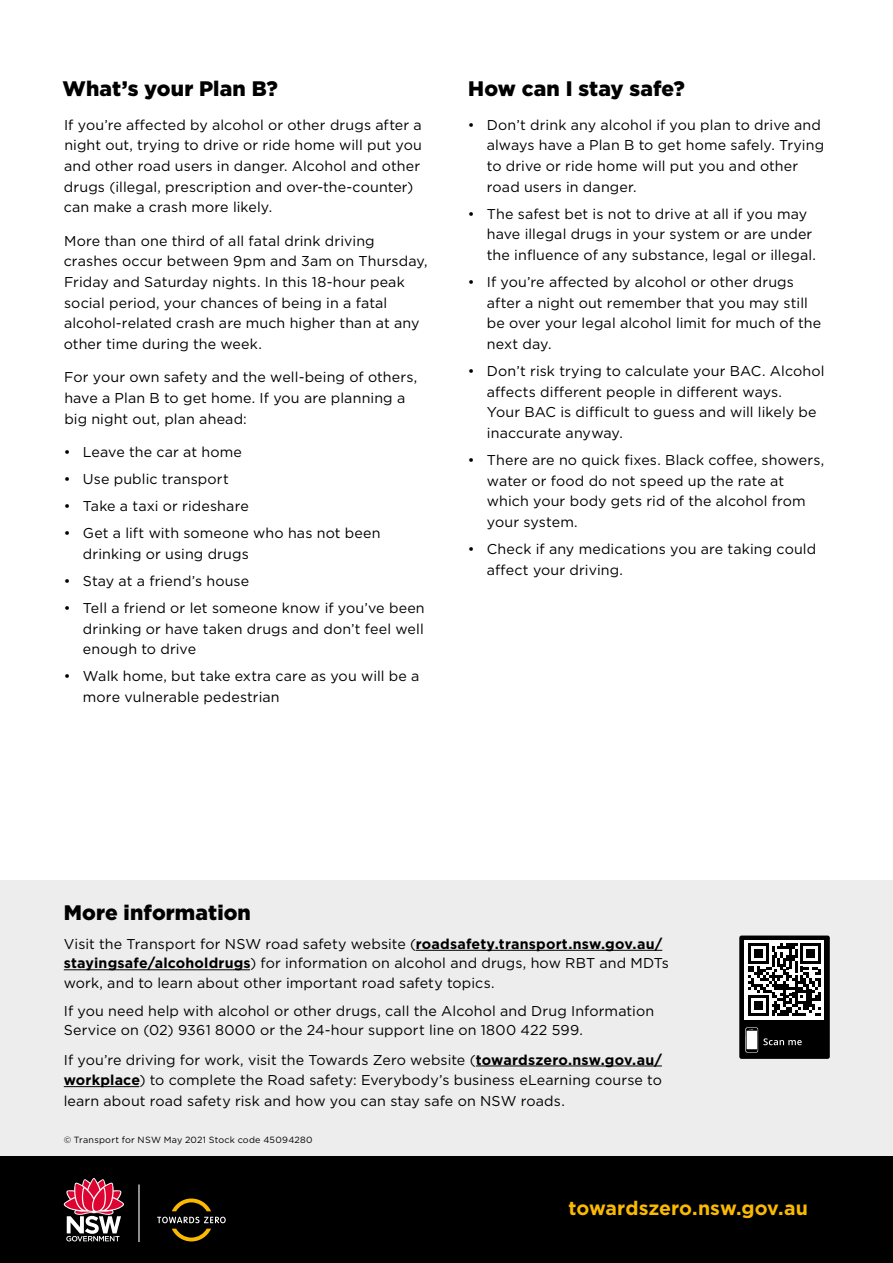
<style>
.page{position:relative;width:893px;height:1263px;background:#fff}
.page>*{position:absolute;margin:0;border:0;box-sizing:border-box;transform-origin:0 0}
.t1{font:900 21px "Gotham";letter-spacing:.005em;color:#000}
.body_copy{font:700 19.5px "Gotham";letter-spacing:-.005em;color:#fbba00}
.body_copy-2{font:14.25px/20.7px "Gotham";letter-spacing:.01em;color:#000}
.body_copy-3{font:9px "Gotham";letter-spacing:.03em;color:#000}
.s1{font-weight:700}
</style>
<div class="page">
<div style="left:0;top:880px;width:893px;height:350px;background:#ededed"></div>
<hr style="left:416px;top:950px;width:246px;height:1px;background:#000">
<hr style="left:64px;top:969px;width:186px;height:1px;background:#000">
<hr style="left:476px;top:1065px;width:186px;height:1px;background:#000">
<hr style="left:64px;top:1086px;width:75px;height:1px;background:#000">
<div style="left:0;top:1157px;width:893px;height:106px;background:#000"></div>
<svg style="left:172px;top:1198px;width:39px;height:13px"></svg>
<svg style="left:157px;top:1217px;width:69px;height:24px"></svg>
<hr style="left:138px;top:1184px;width:2px;height:58px;background:#fff">
<svg style="left:64px;top:1178px;width:60px;height:63px"></svg>
<div style="left:739px;top:935px;width:91px;height:124px;background:#000;border-radius:2px"></div>
<svg style="left:745px;top:1027px;width:13px;height:25px"></svg>
<svg style="left:746px;top:1028px;width:12px;height:24px"></svg>
<div style="left:745px;top:941px;width:79px;height:79px;background:#fff"></div>
<svg style="left:746px;top:1029px;width:56px;height:20px"></svg>
<svg style="left:748px;top:943px;width:73px;height:73px"></svg>
<h2 class="t1" style="left:63px;top:74px;width:217px">What’s your Plan B?</h2>
<p class="body_copy-2" style="left:64px;top:114px;width:360px">If you’re affected by alcohol or other drugs after a night out, trying to drive or ride home will put you and other road users in danger. Alcohol and other drugs (illegal, prescription and over-the-counter) can make a crash more likely.</p>
<p class="body_copy-2" style="left:64px;top:230px;width:365px">More than one third of all fatal drink driving crashes occur between 9pm and 3am on Thursday, Friday and Saturday nights. In this 18-hour peak social period, your chances of being in a fatal alcohol-related crash are much higher than at any other time during the week.</p>
<p class="body_copy-2" style="left:64px;top:367px;width:355px">For your own safety and the well-being of others, have a Plan B to get home. If you are planning a big night out, plan ahead:</p>
<p class="body_copy-2" style="left:64px;top:441px;width:180px">• Leave the car at home</p>
<p class="body_copy-2" style="left:64px;top:468px;width:167px">• Use public transport</p>
<p class="body_copy-2" style="left:64px;top:495px;width:187px">• Take a taxi or rideshare</p>
<p class="body_copy-2" style="left:83px;top:523px;width:299px;text-indent:-19px">• Get a lift with someone who has not been drinking or using drugs</p>
<p class="body_copy-2" style="left:64px;top:570px;width:187px">• Stay at a friend’s house</p>
<p class="body_copy-2" style="left:83px;top:597px;width:343px;text-align:justify;text-indent:-19px">• Tell a friend or let someone know if you’ve been drinking or have taken drugs and don’t feel well enough to drive</p>
<p class="body_copy-2" style="left:83px;top:666px;width:338px;text-indent:-19px">• Walk home, but take extra care as you will be a more vulnerable pedestrian</p>
<h2 class="t1" style="left:468px;top:74px;width:218px">How can I stay safe?</h2>
<p class="body_copy-2" style="left:487px;top:114px;width:339px;text-indent:-19px">• Don’t drink any alcohol if you plan to drive and always have a Plan B to get home safely. Trying to drive or ride home will put you and other road users in danger.</p>
<p class="body_copy-2" style="left:487px;top:203px;width:330px;text-indent:-19px">• The safest bet is not to drive at all if you may have illegal drugs in your system or are under the influence of any substance, legal or illegal.</p>
<p class="body_copy-2" style="left:487px;top:271px;width:336px;text-indent:-19px">• If you’re affected by alcohol or other drugs after a night out remember that you may still be over your legal alcohol limit for much of the next day.</p>
<p class="body_copy-2" style="left:487px;top:360px;width:339px;text-indent:-19px">• Don’t risk trying to calculate your BAC. Alcohol affects different people in different ways.<br>Your BAC is difficult to guess and will likely be inaccurate anyway.</p>
<p class="body_copy-2" style="left:487px;top:449px;width:339px;text-indent:-19px">• There are no quick fixes. Black coffee, showers, water or food do not speed up the rate at which your body gets rid of the alcohol from your system.</p>
<p class="body_copy-2" style="left:487px;top:538px;width:331px;text-indent:-19px">• Check if any medications you are taking could affect your driving.</p>
<h2 class="t1" style="left:64px;top:898px;width:189px">More information</h2>
<p class="body_copy-2" style="left:64px;top:934px;width:607px;line-height:19.5px">Visit the Transport for NSW road safety website (<span class="s1">roadsafety.transport.nsw.gov.au/ stayingsafe/alcoholdrugs</span>) for information on alcohol and drugs, how RBT and MDTs work, and to learn about other important road safety topics.</p>
<p class="body_copy-2" style="left:64px;top:1001px;width:592px;line-height:19.5px">If you need help with alcohol or other drugs, call the Alcohol and Drug Information<br>Service on (02) 9361 8000 or the 24-hour support line on 1800 422 599.</p>
<p class="body_copy-2" style="left:64px;top:1049px;width:600px;text-align:justify">If you’re driving for work, visit the Towards Zero website (<span class="s1">towardszero.nsw.gov.au/ workplace</span>) to complete the Road safety: Everybody’s business eLearning course to learn about road safety risk and how you can stay safe on NSW roads.</p>
<p class="body_copy-3" style="left:64px;top:1134px;width:250px">© Transport for NSW May 2021 Stock code 45094280</p>
<p class="body_copy" style="left:568px;top:1195px;width:241px">towardszero.nsw.gov.au</p>
</div>
